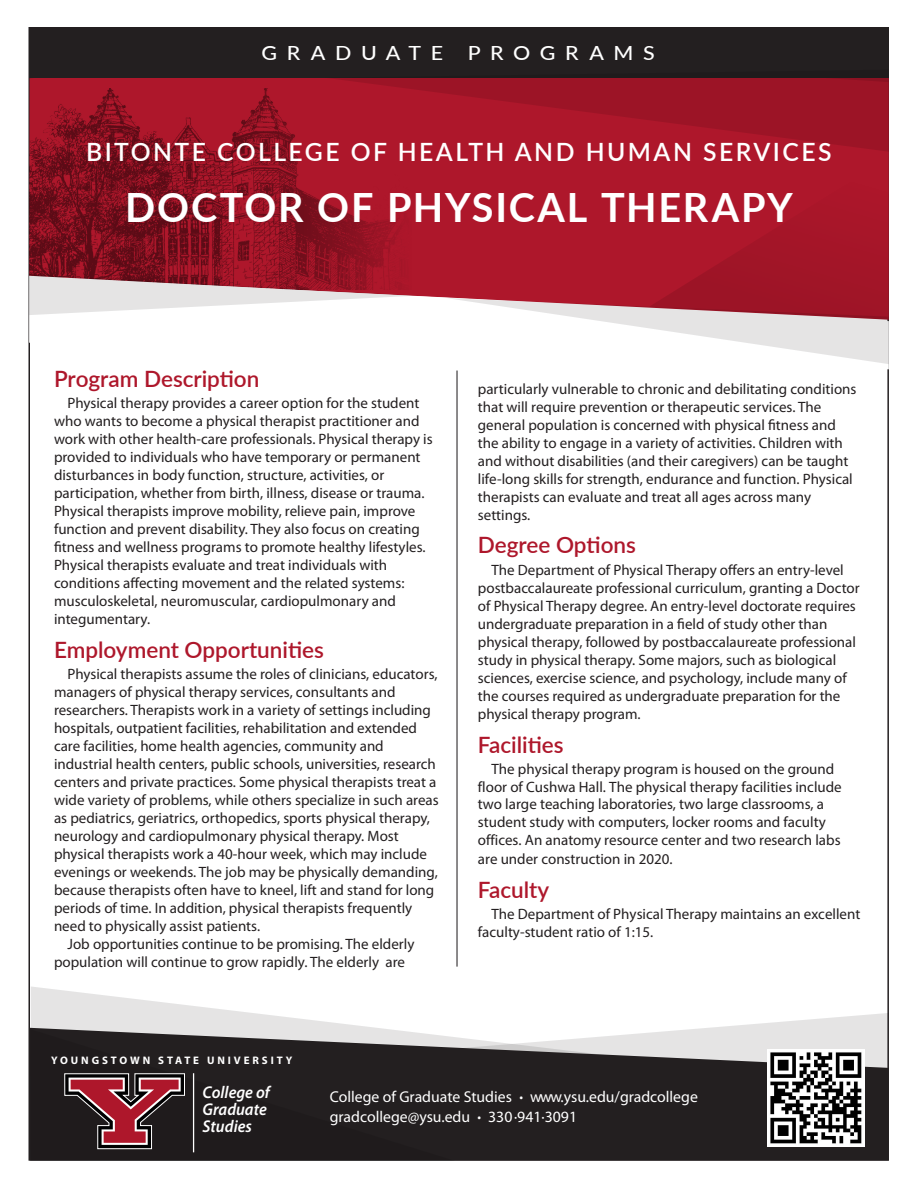
<style>
.page{position:relative;width:918px;height:1188px;background:#fff}
.page>*{position:absolute;margin:0;border:0;box-sizing:border-box;transform-origin:0 0}
.t1{font:700 40.35px "Lato";letter-spacing:.045em;color:#fff}
.t2{font:600 25.2px "Lato";letter-spacing:.1em;color:#fff}
.t3{font:600 22.5px "Lato";color:#ae172b}
.t4{font:500 19.5px "Lato";letter-spacing:.45em;color:#fff;scale:1.1 1}
.t5{font:italic 600 17.1px/17.1px "Myriad Pro";color:#fff;scale:.95 1}
.t6{font:15.75px/20.2px "Myriad Pro";color:#fff}
.t7{font:15px/18px "Myriad Pro";color:#231f20}
.t8{font:700 10.95px "Myriad Pro";letter-spacing:.265em;color:#fff}
</style>
<div class="page">
<hr style="left:457px;top:371px;width:1px;height:596px;background:#231f20">
<svg style="left:31px;top:986px;width:840px;height:42px"></svg>
<svg style="left:30px;top:1028px;width:859px;height:133px;background:#545152"></svg>
<svg style="left:30px;top:1029px;width:425px;height:132px;background:#312e2e"></svg>
<img style="left:768px;top:1050px;width:96px;height:96px">
<svg style="left:65px;top:1074px;width:120px;height:75px;background:#65353b"></svg>
<hr style="left:193px;top:1073px;width:1px;height:79px;background:#fff">
<svg style="left:29px;top:78px;width:296px;height:4px"></svg>
<img style="left:29px;top:89px;width:589px;height:187px">
<svg style="left:29px;top:276px;width:860px;height:93px"></svg>
<svg style="left:29px;top:274px;width:388px;height:41px"></svg>
<div style="left:29px;top:27px;width:860px;height:51px;background:#231f20"></div>
<svg style="left:325px;top:78px;width:564px;height:74px;background:#a51528"></svg>
<svg style="left:446px;top:158px;width:443px;height:206px"></svg>
<h3 class="t4" style="left:261px;top:39px;width:167px">GRADUATE</h3>
<h3 class="t4" style="left:468px;top:39px;width:172px">PROGRAMS</h3>
<h2 class="t2" style="left:86px;top:134px;width:747px">BITONTE COLLEGE OF HEALTH AND HUMAN SERVICES</h2>
<h1 class="t1" style="left:125px;top:178px;width:669px">DOCTOR OF PHYSICAL THERAPY</h1>
<h3 class="t3" style="left:54px;top:362px;width:207px">Program Description</h3>
<p class="t7" style="left:54px;top:394px;width:380px;text-indent:14px">Physical therapy provides a career option for the student who wants to become a physical therapist practitioner and work with other health-care professionals. Physical therapy is provided to individuals who have temporary or permanent disturbances in body function, structure, activities, or participation, whether from birth, illness, disease or trauma.<br>Physical therapists improve mobility, relieve pain, improve function and prevent disability. They also focus on creating fitness and wellness programs to promote healthy lifestyles.<br>Physical therapists evaluate and treat individuals with conditions affecting movement and the related systems: musculoskeletal, neuromuscular, cardiopulmonary and integumentary.</p>
<h3 class="t3" style="left:54px;top:633px;width:272px">Employment Opportunities</h3>
<p class="t7" style="left:68px;top:665px;width:372px">Physical therapists assume the roles of clinicians, educators,</p>
<p class="t7" style="left:54px;top:683px;width:343px">managers of physical therapy services, consultants and</p>
<p class="t7" style="left:54px;top:701px;width:378px">researchers. Therapists work in a variety of settings including</p>
<p class="t7" style="left:54px;top:719px;width:365px">hospitals, outpatient facilities, rehabilitation and extended</p>
<p class="t7" style="left:54px;top:737px;width:331px">care facilities, home health agencies, community and</p>
<p class="t7" style="left:54px;top:755px;width:383px">industrial health centers, public schools, universities, research</p>
<p class="t7" style="left:54px;top:773px;width:384px">centers and private practices. Some physical therapists treat a</p>
<p class="t7" style="left:54px;top:791px;width:386px">wide variety of problems, while others specialize in such areas</p>
<p class="t7" style="left:54px;top:809px;width:378px">as pediatrics, geriatrics, orthopedics, sports physical therapy,</p>
<p class="t7" style="left:54px;top:827px;width:346px">neurology and cardiopulmonary physical therapy. Most</p>
<p class="t7" style="left:54px;top:845px;width:375px">physical therapists work a 40-hour week, which may include</p>
<p class="t7" style="left:54px;top:863px;width:385px">evenings or weekends. The job may be physically demanding,</p>
<p class="t7" style="left:54px;top:881px;width:382px">because therapists often have to kneel, lift and stand for long</p>
<p class="t7" style="left:54px;top:899px;width:360px">periods of time. In addition, physical therapists frequently</p>
<p class="t7" style="left:54px;top:917px;width:208px">need to physically assist patients.</p>
<p class="t7" style="left:68px;top:935px;width:349px">Job opportunities continue to be promising. The elderly</p>
<p class="t7" style="left:54px;top:953px;width:352px">population will continue to grow rapidly. The elderly are</p>
<p class="t8" style="left:51px;top:1054px;width:243px">YOUNGSTOWN STATE UNIVERSITY</p>
<p class="t7" style="left:478px;top:379px;width:380px">particularly vulnerable to chronic and debilitating conditions that will require prevention or therapeutic services. The general population is concerned with physical fitness and the ability to engage in a variety of activities. Children with and without disabilities (and their caregivers) can be taught life-long skills for strength, endurance and function. Physical therapists can evaluate and treat all ages across many settings.</p>
<h3 class="t3" style="left:478px;top:529px;width:160px">Degree Options</h3>
<p class="t7" style="left:478px;top:561px;width:383px;text-indent:14px">The Department of Physical Therapy offers an entry-level postbaccalaureate professional curriculum, granting a Doctor of Physical Therapy degree. An entry-level doctorate requires undergraduate preparation in a field of study other than physical therapy, followed by postbaccalaureate professional study in physical therapy. Some majors, such as biological sciences, exercise science, and psychology, include many of the courses required as undergraduate preparation for the physical therapy program.</p>
<h3 class="t3" style="left:478px;top:728px;width:87px">Facilities</h3>
<p class="t7" style="left:478px;top:760px;width:365px;text-indent:14px">The physical therapy program is housed on the ground floor of Cushwa Hall. The physical therapy facilities include two large teaching laboratories, two large classrooms, a student study with computers, locker rooms and faculty offices. An anatomy resource center and two research labs are under construction in 2020.</p>
<h3 class="t3" style="left:478px;top:873px;width:73px">Faculty</h3>
<p class="t7" style="left:478px;top:905px;width:384px;text-indent:14px">The Department of Physical Therapy maintains an excellent faculty-student ratio of 1:15.</p>
<p class="t5" style="left:203px;top:1083px;width:72px">College of<br>Graduate<br>Studies</p>
<p class="t6" style="left:330px;top:1087px;width:370px">College of Graduate Studies <sup>.</sup> www.ysu.edu/gradcollege gradcollege@ysu.edu <sup>.</sup> 330·941·3091</p>
</div>
